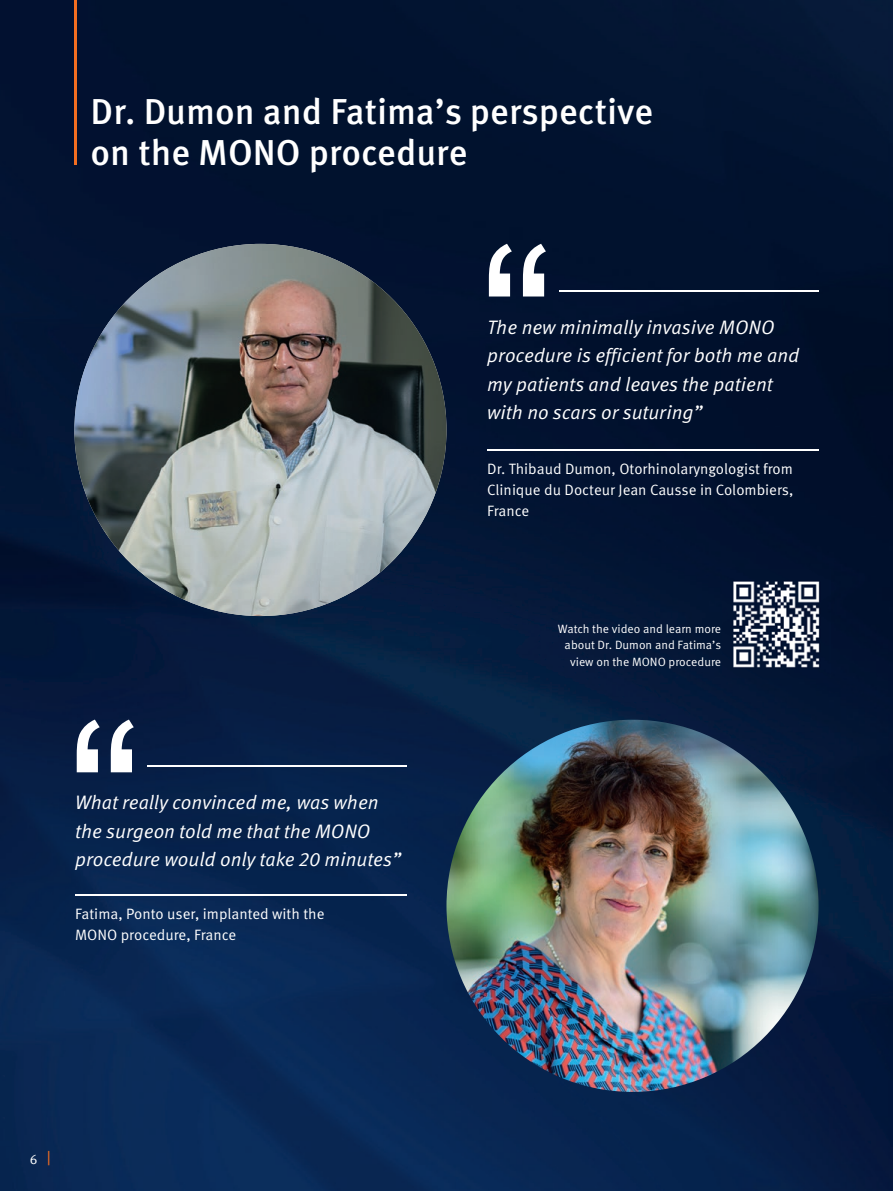
<style>
.page{position:relative;width:893px;height:1191px;background:#fff}
.page>*{position:absolute;margin:0;border:0;box-sizing:border-box;transform-origin:0 0}
.t1{font:225px "Arial";color:#fff}
.t2{font:500 36px/40.5px "Meta Pro OM";color:#fff}
.t3{font:italic 19.5px/28.5px "Meta Pro OM";color:#fff}
.t4{font:15px/21px "Meta Pro OM";color:#fff;text-align:justify}
.t5{font:13.5px "Meta Pro OM";color:#fff}
.t6{font:12px/16.5px "Meta Pro OM";color:#fff;text-align:right}
</style>
<div class="page">
<img style="left:0;top:0;width:893px;height:1191px">
<img style="left:74px;top:244px;width:372px;height:372px;border-radius:186px">
<hr style="left:487px;top:449px;width:331px;height:1px;background:#fff">
<img style="left:446px;top:719px;width:373px;height:372px;border-radius:186px">
<hr style="left:559px;top:290px;width:259px;height:1px;background:#fff">
<hr style="left:75px;top:894px;width:331px;height:1px;background:#fff">
<hr style="left:147px;top:765px;width:259px;height:2px;background:#fff">
<img style="left:722px;top:570px;width:108px;height:108px">
<hr style="left:74px;top:0;width:3px;height:17px;background:#f36e21">
<hr style="left:74px;top:17px;width:3px;height:60px;background:#f36e21">
<hr style="left:74px;top:77px;width:3px;height:88px;background:#f36e21">
<svg style="left:48px;top:1150px;width:1px;height:15px"></svg>
<h2 class="t2" style="left:91px;top:92px;width:564px">Dr. Dumon and Fatima’s perspective on the MONO procedure</h2>
<h1 class="t1" style="left:480px;top:173px;width:76px">“</h1>
<p class="t3" style="left:487px;top:313px;width:313px">The new minimally invasive MONO procedure is efficient for both me and my patients and leaves the patient with no scars or suturing”</p>
<p class="t4" style="left:487px;top:458px;width:308px">Dr. Thibaud Dumon, Otorhinolaryngologist from Clinique du Docteur Jean Causse in Colombiers, France</p>
<h1 class="t1" style="left:68px;top:649px;width:76px">“</h1>
<p class="t3" style="left:75px;top:789px;width:328px">What really convinced me, was when the surgeon told me that the MONO procedure would only take 20 minutes”</p>
<p class="t4" style="left:75px;top:903px;width:251px">Fatima, Ponto user, implanted with the<br>MONO procedure, France</p>
<p class="t6" style="left:558px;top:620px;width:165px">Watch the video and learn more about Dr. Dumon and Fatima’s view on the MONO procedure</p>
<p class="t5" style="left:30px;top:1151px;width:9px">6</p>
</div>
